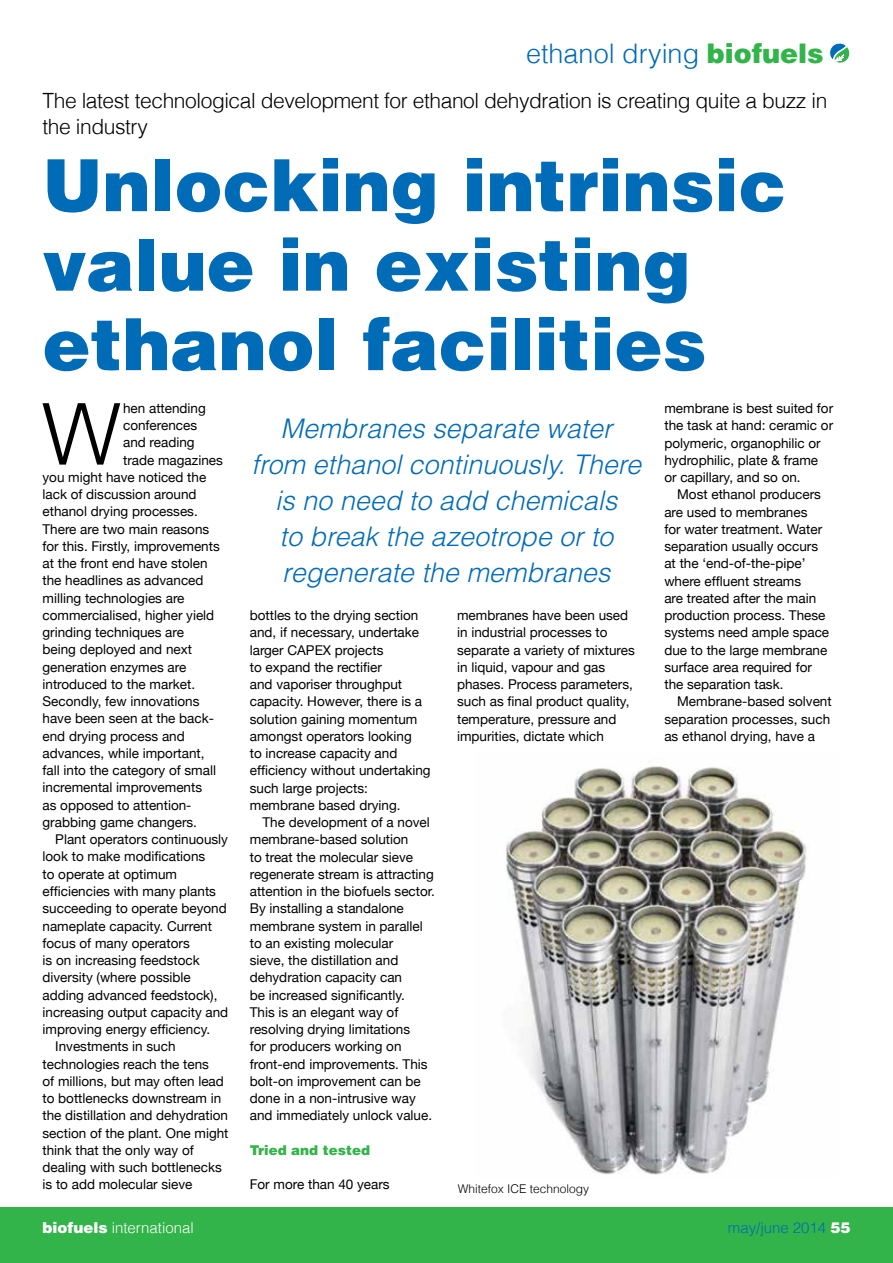
<style>
.page{position:relative;width:893px;height:1263px;background:#fff}
.page>*{position:absolute;margin:0;border:0;box-sizing:border-box;transform-origin:0 0}
.t1{font:300 85.95px "Helvetica Neue";color:#000}
.t2{font:900 72px/79.5px "Helvetica LT";color:#006bb6}
.t3{font:italic 300 27px/36px "Helvetica LT";color:#006bb6;text-align:center}
.t4{font:300 27px "Helvetica";color:#006bb6}
.t5{font:300 21px/25.2px "Helvetica";letter-spacing:-.02em;color:#000}
.t6{font:300 15px "Helvetica";color:#fff}
.t7{font:300 15px "Helvetica";color:#006bb6}
.t8{font:13.5px/17.2px "Helvetica Neue";color:#000}
.t9{font:900 13.5px "Helvetica LT";color:#33b44a}
.t10{font:300 12px "Helvetica";color:#000}
.s1{font-family:"Helvetica LT";font-weight:900;color:#33b44a}
.s2{font-family:"Helvetica LT";font-weight:900}
.s3{font-family:"Helvetica LT";font-weight:900;color:#fff}
</style>
<div class="page">
<div style="left:0;top:1208px;width:893px;height:55px;background:#33b44a"></div>
<svg style="left:829px;top:43px;width:21px;height:21px"></svg>
<img style="left:506px;top:765px;width:301px;height:410px">
<h3 class="t4" style="left:526px;top:31px;width:299px">ethanol drying <span class="s1">biofuels</span></h3>
<h3 class="t5" style="left:43px;top:87px;width:786px">The latest technological development for ethanol dehydration is creating quite a buzz in the industry</h3>
<h2 class="t2" style="left:43px;top:144px;width:745px">Unlocking intrinsic value in existing ethanol facilities</h2>
<h1 class="t1" style="left:43px;top:365px;width:79px">W</h1>
<p class="t8" style="left:123px;top:400px;width:84px">hen attending</p>
<p class="t8" style="left:664px;top:400px;width:170px">membrane is best suited for the task at hand: ceramic or polymeric, organophilic or hydrophilic, plate &amp; frame or capillary, and so on.</p>
<p class="t8" style="left:664px;top:487px;width:166px;text-indent:13px">Most ethanol producers are used to membranes<br>for water treatment. Water separation usually occurs at the ‘end-of-the-pipe’ where effluent streams<br>are treated after the main production process. These systems need ample space due to the large membrane surface area required for the separation task.</p>
<p class="t8" style="left:664px;top:694px;width:169px;text-align:justify;text-indent:13px">Membrane-based solvent separation processes, such as ethanol drying, have a</p>
<h3 class="t3" style="left:251px;top:410px;width:391px">Membranes separate water from ethanol continuously. There is no need to add chemicals<br>to break the azeotrope or to regenerate the membranes</h3>
<p class="t8" style="left:123px;top:417px;width:76px">conferences</p>
<p class="t8" style="left:123px;top:435px;width:73px">and reading</p>
<p class="t8" style="left:123px;top:452px;width:101px">trade magazines</p>
<p class="t8" style="left:43px;top:469px;width:165px">you might have noticed the</p>
<p class="t8" style="left:43px;top:486px;width:156px">lack of discussion around</p>
<p class="t8" style="left:43px;top:504px;width:157px">ethanol drying processes.</p>
<p class="t8" style="left:43px;top:521px;width:168px">There are two main reasons</p>
<p class="t8" style="left:43px;top:538px;width:179px">for this. Firstly, improvements</p>
<p class="t8" style="left:43px;top:555px;width:167px">at the front end have stolen</p>
<p class="t8" style="left:43px;top:573px;width:163px">the headlines as advanced</p>
<p class="t8" style="left:43px;top:590px;width:144px">milling technologies are</p>
<p class="t8" style="left:43px;top:607px;width:173px">commercialised, higher yield</p>
<p class="t8" style="left:43px;top:624px;width:143px">grinding techniques are</p>
<p class="t8" style="left:43px;top:642px;width:151px">being deployed and next</p>
<p class="t8" style="left:43px;top:659px;width:145px">generation enzymes are</p>
<p class="t8" style="left:43px;top:676px;width:154px">introduced to the market.</p>
<p class="t8" style="left:43px;top:693px;width:159px">Secondly, few innovations</p>
<p class="t8" style="left:43px;top:711px;width:173px">have been seen at the back-</p>
<p class="t8" style="left:43px;top:728px;width:144px">end drying process and</p>
<p class="t8" style="left:43px;top:745px;width:164px">advances, while important,</p>
<p class="t8" style="left:43px;top:762px;width:175px">fall into the category of small</p>
<p class="t8" style="left:43px;top:780px;width:161px">incremental improvements</p>
<p class="t8" style="left:43px;top:797px;width:151px">as opposed to attention-</p>
<p class="t8" style="left:43px;top:814px;width:156px">grabbing game changers.</p>
<p class="t8" style="left:55px;top:831px;width:174px">Plant operators continuously</p>
<p class="t8" style="left:43px;top:849px;width:164px">look to make modifications</p>
<p class="t8" style="left:43px;top:866px;width:136px">to operate at optimum</p>
<p class="t8" style="left:43px;top:883px;width:175px">efficiencies with many plants</p>
<p class="t8" style="left:43px;top:900px;width:186px">succeeding to operate beyond</p>
<p class="t8" style="left:43px;top:918px;width:171px">nameplate capacity. Current</p>
<p class="t8" style="left:43px;top:935px;width:149px">focus of many operators</p>
<p class="t8" style="left:43px;top:952px;width:159px">is on increasing feedstock</p>
<p class="t8" style="left:43px;top:969px;width:150px">diversity (where possible</p>
<p class="t8" style="left:43px;top:987px;width:177px">adding advanced feedstock),</p>
<p class="t8" style="left:43px;top:1004px;width:187px">increasing output capacity and</p>
<p class="t8" style="left:43px;top:1021px;width:169px">improving energy efficiency.</p>
<p class="t8" style="left:55px;top:1039px;width:122px">Investments in such</p>
<p class="t8" style="left:43px;top:1056px;width:168px">technologies reach the tens</p>
<p class="t8" style="left:43px;top:1073px;width:183px">of millions, but may often lead</p>
<p class="t8" style="left:43px;top:1090px;width:180px">to bottlenecks downstream in</p>
<p class="t8" style="left:43px;top:1108px;width:187px">the distillation and dehydration</p>
<p class="t8" style="left:43px;top:1125px;width:188px">section of the plant. One might</p>
<p class="t8" style="left:43px;top:1142px;width:153px">think that the only way of</p>
<p class="t8" style="left:43px;top:1159px;width:181px">dealing with such bottlenecks</p>
<p class="t8" style="left:43px;top:1177px;width:152px">is to add molecular sieve</p>
<p class="t8" style="left:250px;top:607px;width:182px">bottles to the drying section and, if necessary, undertake larger CAPEX projects<br>to expand the rectifier<br>and vaporiser throughput capacity. However, there is a solution gaining momentum amongst operators looking<br>to increase capacity and efficiency without undertaking such large projects: membrane based drying.</p>
<p class="t8" style="left:250px;top:814px;width:187px;text-indent:13px">The development of a novel membrane-based solution<br>to treat the molecular sieve regenerate stream is attracting attention in the biofuels sector.<br>By installing a standalone membrane system in parallel to an existing molecular<br>sieve, the distillation and dehydration capacity can<br>be increased significantly.<br>This is an elegant way of resolving drying limitations<br>for producers working on front-end improvements. This bolt-on improvement can be done in a non-intrusive way and immediately unlock value.</p>
<p class="t9" style="left:250px;top:1141px;width:122px">Tried and tested</p>
<p class="t8" style="left:250px;top:1177px;width:141px">For more than 40 years</p>
<p class="t8" style="left:457px;top:607px;width:179px">membranes have been used in industrial processes to separate a variety of mixtures in liquid, vapour and gas phases. Process parameters, such as final product quality, temperature, pressure and impurities, dictate which</p>
<p class="t10" style="left:458px;top:1179px;width:133px">Whitefox ICE technology</p>
<p class="t6" style="left:43px;top:1215px;width:153px"><span class="s2">biofuels</span> international</p>
<p class="t7" style="left:728px;top:1215px;width:124px">may/june 2014 <span class="s3">55</span></p>
</div>
